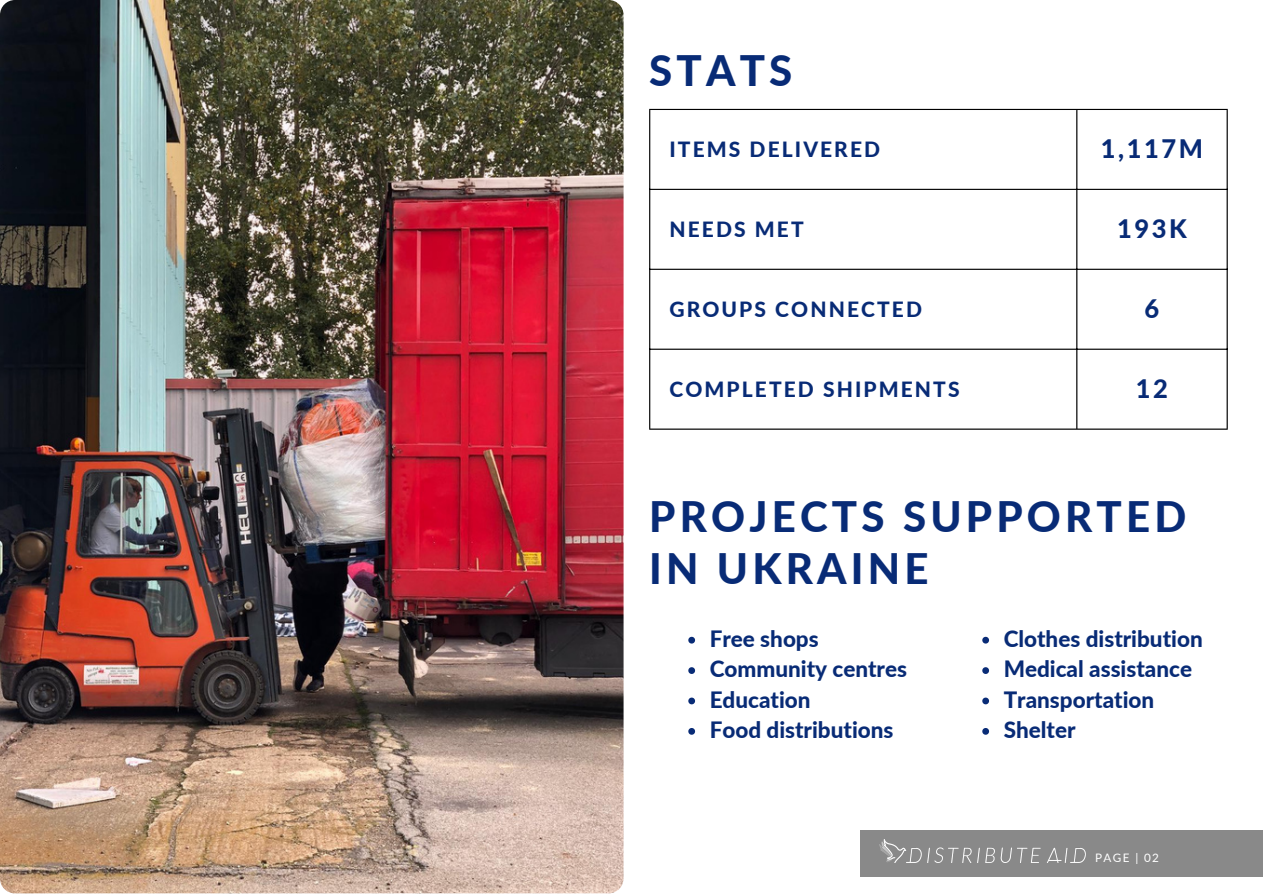
<style>
.page{position:relative;width:1263px;height:894px;background:#fff}
.page>*{position:absolute;margin:0;border:0;box-sizing:border-box;transform-origin:0 0}
.t1{font:800 42px/51.8px "Lato";letter-spacing:.1em;color:#082b76}
.t2{font:800 25.5px "Lato";letter-spacing:.1em;color:#082b76}
.t3{font:800 22.5px "Lato";color:#082b76}
.t4{font:800 21px "Lato";letter-spacing:.1em;color:#082b76}
.t5{font:11.7px "Lato";letter-spacing:.12em;color:#fff}
</style>
<div class="page">
<div style="left:860px;top:830px;width:402px;height:46px;background:#898989"></div>
<img style="left:880px;top:839px;width:206px;height:22px">
<img style="left:0;top:0;width:624px;height:893px;border-radius:15px">
<hr style="left:649px;top:110px;width:1px;height:318px;background:#000">
<hr style="left:1076px;top:110px;width:1px;height:318px;background:#000">
<hr style="left:1226px;top:110px;width:2px;height:318px;background:#000">
<hr style="left:649px;top:109px;width:579px;height:1px;background:#000">
<hr style="left:649px;top:189px;width:579px;height:1px;background:#000">
<hr style="left:649px;top:268px;width:579px;height:2px;background:#000">
<hr style="left:649px;top:348px;width:579px;height:1px;background:#000">
<hr style="left:649px;top:428px;width:579px;height:1px;background:#000">
<svg style="left:688px;top:636px;width:7px;height:7px"></svg>
<svg style="left:688px;top:667px;width:7px;height:6px"></svg>
<svg style="left:688px;top:697px;width:7px;height:7px"></svg>
<svg style="left:688px;top:728px;width:7px;height:6px"></svg>
<svg style="left:982px;top:636px;width:7px;height:7px"></svg>
<svg style="left:982px;top:667px;width:7px;height:6px"></svg>
<svg style="left:982px;top:697px;width:7px;height:7px"></svg>
<svg style="left:982px;top:728px;width:7px;height:6px"></svg>
<p class="t1" style="left:649px;top:44px;width:145px">STATS</p>
<p class="t4" style="left:669px;top:136px;width:212px">ITEMS DELIVERED</p>
<p class="t2" style="left:1101px;top:133px;width:104px">1,117M</p>
<p class="t4" style="left:669px;top:216px;width:136px">NEEDS MET</p>
<p class="t2" style="left:1117px;top:213px;width:71px">193K</p>
<p class="t4" style="left:669px;top:296px;width:254px">GROUPS CONNECTED</p>
<p class="t2" style="left:1145px;top:293px;width:16px">6</p>
<p class="t4" style="left:669px;top:376px;width:292px">COMPLETED SHIPMENTS</p>
<p class="t2" style="left:1136px;top:373px;width:34px">12</p>
<p class="t1" style="left:649px;top:489px;width:539px">PROJECTS SUPPORTED<br>IN UKRAINE</p>
<p class="t3" style="left:710px;top:624px;width:111px">Free shops</p>
<p class="t3" style="left:710px;top:655px;width:199px">Community centres</p>
<p class="t3" style="left:710px;top:685px;width:102px">Education</p>
<p class="t3" style="left:710px;top:715px;width:185px">Food distributions</p>
<p class="t3" style="left:1004px;top:624px;width:201px">Clothes distribution</p>
<p class="t3" style="left:1004px;top:655px;width:190px">Medical assistance</p>
<p class="t3" style="left:1004px;top:685px;width:152px">Transportation</p>
<p class="t3" style="left:1004px;top:715px;width:73px">Shelter</p>
<p class="t5" style="left:1095px;top:849px;width:65px">PAGE | 02</p>
</div>
